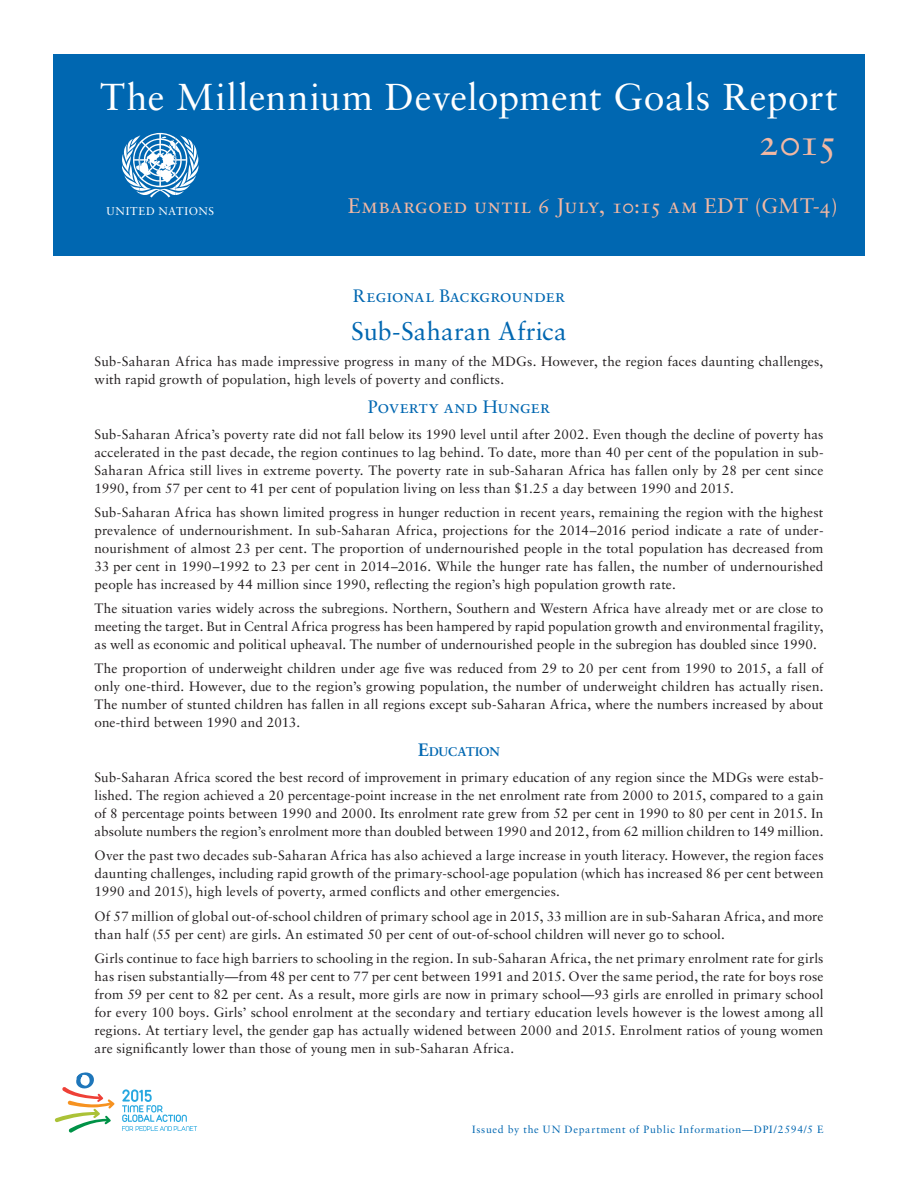
<style>
.page{position:relative;width:918px;height:1188px;background:#fff}
.page>*{position:absolute;margin:0;border:0;box-sizing:border-box;transform-origin:0 0}
.t1{font:90px "UN";color:#fff}
.t2{font:37.5px "Sabon LT Std";letter-spacing:.02em;color:#fff}
.t3{font:37.5px "Sabon LT Std";color:#f2b8a3}
.t4{font:25.5px "Sabon LT Std";letter-spacing:.005em;color:#0067b1}
.t5{font:21px "Sabon LT Std";letter-spacing:.03em;color:#f2b8a3}
.t6{font:18px "Sabon LT Std";color:#0067b1}
.t7{font:13.5px/18px "Sabon LT Std";letter-spacing:.01em;color:#231f20;text-align:justify}
.t8{font:700 12.6px "Sabon LT Std";letter-spacing:-.015em;color:#0067b1}
.t9{font:11.25px "Sabon LT Std";color:#fff}
.t10{font:10.5px "Sabon LT Std";letter-spacing:.07em;color:#0067b1}
.s1{font-size:18px}
</style>
<div class="page">
<svg style="left:55px;top:1072px;width:59px;height:61px"></svg>
<svg style="left:122px;top:1089px;width:75px;height:42px"></svg>
<div style="left:53px;top:54px;width:812px;height:202px;background:#0067b1"></div>
<h2 class="t2" style="left:100px;top:74px;width:739px">The Millennium Development Goals Report</h2>
<h2 class="t3" style="left:758px;top:119px;width:81px">2015</h2>
<h3 class="t5" style="left:348px;top:193px;width:491px">Embargoed until 6 July, 10:15 am EDT (GMT-4)</h3>
<h1 class="t1" style="left:117px;top:105px;width:87px">asdf</h1>
<p class="t9" style="left:106px;top:204px;width:18px">United</p>
<p class="t9" style="left:158px;top:204px;width:19px">Nations</p>
<h3 class="t6" style="left:353px;top:285px;width:214px">Regional Backgrounder</h3>
<h3 class="t4" style="left:351px;top:316px;width:217px">Sub-Saharan Africa</h3>
<p class="t7" style="left:94px;top:352px;width:730px">Sub-Saharan Africa has made impressive progress in many of the MDGs. However, the region faces daunting challenges, with rapid growth of population, high levels of poverty and conflicts.</p>
<h3 class="t6" style="left:368px;top:396px;width:184px">Poverty and Hunger</h3>
<p class="t7" style="left:94px;top:425px;width:731px">Sub-Saharan Africa’s poverty rate did not fall below its 1990 level until after 2002. Even though the decline of poverty has accelerated in the past decade, the region continues to lag behind. To date, more than 40 per cent of the population in sub-Saharan Africa still lives in extreme poverty. The poverty rate in sub-Saharan Africa has fallen only by 28 per cent since 1990, from 57 per cent to 41 per cent of population living on less than $1.25 a day between 1990 and 2015.</p>
<p class="t7" style="left:94px;top:503px;width:731px">Sub-Saharan Africa has shown limited progress in hunger reduction in recent years, remaining the region with the highest prevalence of undernourishment. In sub-Saharan Africa, projections for the 2014–2016 period indicate a rate of under&shy;nourishment of almost 23 per cent. The proportion of undernourished people in the total population has decreased from 33 per cent in 1990–1992 to 23 per cent in 2014–2016. While the hunger rate has fallen, the number of undernourished people has increased by 44 million since 1990, reflecting the region’s high population growth rate.</p>
<p class="t7" style="left:94px;top:599px;width:731px">The situation varies widely across the subregions. Northern, Southern and Western Africa have already met or are close to meeting the target. But in Central Africa progress has been hampered by rapid population growth and environmental fragility, as well as economic and political upheaval. The number of undernourished people in the subregion has doubled since 1990.</p>
<p class="t7" style="left:94px;top:660px;width:730px">The proportion of underweight children under age five was reduced from 29 to 20 per cent from 1990 to 2015, a fall of only one-third. However, due to the region’s growing population, the number of underweight children has actually risen.<br>The number of stunted children has fallen in all regions except sub-Saharan Africa, where the numbers increased by about one‑third between 1990 and 2013.</p>
<p class="t8" style="left:418px;top:744px;width:83px"><span class="s1">E</span>DUCATION</p>
<p class="t7" style="left:94px;top:768px;width:731px">Sub-Saharan Africa scored the best record of improvement in primary education of any region since the MDGs were estab&shy;lished. The region achieved a 20 percentage-point increase in the net enrolment rate from 2000 to 2015, compared to a gain of 8 percentage points between 1990 and 2000. Its enrolment rate grew from 52 per cent in 1990 to 80 per cent in 2015. In absolute numbers the region’s enrolment more than doubled between 1990 and 2012, from 62 million children to 149 million.</p>
<p class="t7" style="left:94px;top:847px;width:731px">Over the past two decades sub-Saharan Africa has also achieved a large increase in youth literacy. However, the region faces daunting challenges, including rapid growth of the primary-school-age population (which has increased 86 per cent between 1990 and 2015), high levels of poverty, armed conflicts and other emergencies.</p>
<p class="t7" style="left:94px;top:907px;width:731px">Of 57 million of global out-of-school children of primary school age in 2015, 33 million are in sub-Saharan Africa, and more than half (55 per cent) are girls. An estimated 50 per cent of out-of-school children will never go to school.</p>
<p class="t7" style="left:94px;top:949px;width:731px">Girls continue to face high barriers to schooling in the region. In sub-Saharan Africa, the net primary enrolment rate for girls has risen substantially—from 48 per cent to 77 per cent between 1991 and 2015. Over the same period, the rate for boys rose from 59 per cent to 82 per cent. As a result, more girls are now in primary school—93 girls are enrolled in primary school for every 100 boys. Girls’ school enrolment at the secondary and tertiary education levels however is the lowest among all regions. At tertiary level, the gender gap has actually widened between 2000 and 2015. Enrolment ratios of young women are significantly lower than those of young men in sub-Saharan Africa.</p>
<p class="t10" style="left:472px;top:1123px;width:353px">Issued by the UN Department of Public Information—DPI/2594/5 E</p>
</div>
